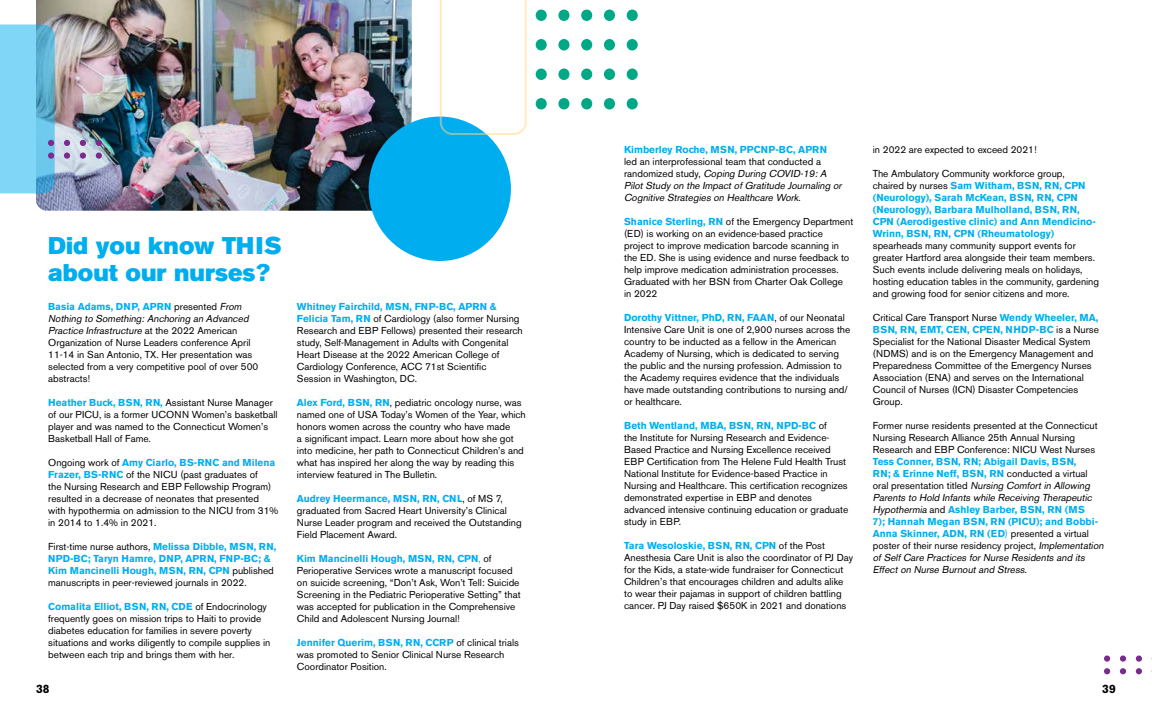
<style>
.page{position:relative;width:1152px;height:720px;background:#fff}
.page>*{position:absolute;margin:0;border:0;box-sizing:border-box;transform-origin:0 0}
.t1{font:24px/27px "Akzidenz Grotesk BE Super";color:#00aeef}
.t2{font:700 12px "Akzidenz Grotesk BE";color:#000}
.t3{font:10px/12px "Akzidenz Grotesk BE";color:#000}
.t4{font:italic 10px/12px "Akzidenz Grotesk BE";color:#000}
.t5{font:700 10px/12px "Akzidenz Grotesk BE";color:#00aeef}
.s1{font-weight:700;color:#00aeef}
.s2{font-style:italic}
.s3{font-weight:400;color:#000}
.s4{color:#00aeef}
.s5{font-style:normal}
.s6{font-weight:700;font-style:normal;color:#00aeef}
.s7{font-style:normal;color:#00aeef}
</style>
<div class="page">
<img style="left:36px;top:0;width:376px;height:211px">
<div style="left:369px;top:117px;width:142px;height:144px;background:#00aeef;border-radius:50%"></div>
<svg style="left:440px;top:0;width:87px;height:135px"></svg>
<svg style="left:96px;top:153px;width:6px;height:6px"></svg>
<svg style="left:64px;top:153px;width:6px;height:6px"></svg>
<svg style="left:80px;top:153px;width:6px;height:6px"></svg>
<svg style="left:96px;top:140px;width:6px;height:6px"></svg>
<svg style="left:64px;top:140px;width:6px;height:6px"></svg>
<svg style="left:80px;top:140px;width:6px;height:6px"></svg>
<svg style="left:0;top:25px;width:55px;height:168px;background:#74c9eb"></svg>
<svg style="left:604px;top:98px;width:11px;height:11px"></svg>
<div style="left:604px;top:39px;width:11px;height:11px;background:#00a886;border-radius:6px"></div>
<div style="left:604px;top:69px;width:11px;height:11px;background:#00a886;border-radius:6px"></div>
<svg style="left:604px;top:10px;width:11px;height:11px"></svg>
<svg style="left:627px;top:98px;width:11px;height:11px"></svg>
<div style="left:627px;top:39px;width:11px;height:11px;background:#00a886;border-radius:6px"></div>
<div style="left:627px;top:69px;width:11px;height:11px;background:#00a886;border-radius:6px"></div>
<svg style="left:627px;top:10px;width:11px;height:11px"></svg>
<svg style="left:581px;top:98px;width:11px;height:11px"></svg>
<div style="left:581px;top:39px;width:11px;height:11px;background:#00a886;border-radius:6px"></div>
<div style="left:581px;top:69px;width:11px;height:11px;background:#00a886;border-radius:6px"></div>
<svg style="left:581px;top:10px;width:11px;height:11px"></svg>
<svg style="left:558px;top:98px;width:12px;height:11px"></svg>
<div style="left:558px;top:39px;width:12px;height:11px;background:#00a886;border-radius:6px"></div>
<div style="left:558px;top:69px;width:12px;height:11px;background:#00a886;border-radius:6px"></div>
<svg style="left:558px;top:10px;width:12px;height:11px"></svg>
<svg style="left:536px;top:98px;width:11px;height:11px"></svg>
<div style="left:536px;top:39px;width:11px;height:11px;background:#00a886;border-radius:6px"></div>
<div style="left:536px;top:69px;width:11px;height:11px;background:#00a886;border-radius:6px"></div>
<svg style="left:536px;top:10px;width:11px;height:11px"></svg>
<svg style="left:1120px;top:668px;width:6px;height:6px"></svg>
<svg style="left:1136px;top:668px;width:6px;height:6px"></svg>
<svg style="left:1104px;top:668px;width:6px;height:6px"></svg>
<svg style="left:1120px;top:656px;width:6px;height:6px"></svg>
<svg style="left:1136px;top:656px;width:6px;height:6px"></svg>
<svg style="left:1104px;top:656px;width:6px;height:6px"></svg>
<h1 class="t1" style="left:48px;top:232px;width:235px">Did you know THIS about our nurses?</h1>
<p class="t3" style="left:48px;top:300px;width:212px"><span class="s1">Basia Adams, DNP, APRN</span> presented <span class="s2">From Nothing to Something: Anchoring an Advanced Practice Infrastructure</span> a t t h e 2 0 2 2 A m e r i c a n Organization of Nurse Leaders conference April 11-14 in San Antonio, TX. Her presentation was selected from a very competitive pool of over 500 abstracts!</p>
<p class="t3" style="left:48px;top:396px;width:231px"><span class="s1">Heather Buck, BSN, RN,</span> Assistant Nurse Manager of our PICU, is a former UCONN Women’s basketball player and was named to the Connecticut Women’s Basketball Hall of Fame.</p>
<p class="t3" style="left:48px;top:456px;width:232px">Ongoing work of <span class="s1">Amy Ciarlo, BS-RNC and Milena Frazer, BS-RNC</span> of the NICU (past graduates of<br>the Nursing Research and EBP Fellowship Program) resulted in a decrease of neonates that presented with hypothermia on admission to the NICU from 31% in 2014 to 1.4% in 2021.</p>
<p class="t5" style="left:48px;top:540px;width:229px"><span class="s3">First-time nurse authors,</span> Melissa Dibble, MSN, RN, NPD-BC; Taryn Hamre, DNP, APRN, FNP-BC; &amp; Kim Mancinelli Hough, MSN, RN, CPN <span class="s3">published manuscripts in peer-reviewed journals in 2022.</span></p>
<p class="t3" style="left:48px;top:600px;width:224px"><span class="s1">Comalita Elliot, BSN, RN, CDE</span> of Endocrinology frequently goes on mission trips to Haiti to provide diabetes education for families in severe poverty situations and works diligently to compile supplies in between each trip and brings them with her.</p>
<p class="t3" style="left:297px;top:300px;width:227px"><span class="s1">Whitney Fairchild, MSN, FNP-BC, APRN &amp; Felicia Tam, RN</span> of Cardiology (also former Nursing Research and EBP Fellows) presented their research study, Self-Management in Adults with Congenital Heart Disease at the 2022 American College of Cardiology Conference, ACC 71st Scientific Session in Washington, DC.</p>
<p class="t3" style="left:297px;top:396px;width:230px"><span class="s1">Alex Ford, BSN, RN</span>, pediatric oncology nurse, was named one of USA Today’s Women of the Year, which honors women across the country who have made<br>a significant impact. Learn more about how she got into medicine, her path to Connecticut Children’s and what has inspired her along the way by reading this interview featured in The Bulletin.</p>
<p class="t3" style="left:297px;top:492px;width:226px"><span class="s1">Audrey Heermance, MSN, RN, CNL</span>, of MS 7, graduated from Sacred Heart University’s Clinical Nurse Leader program and received the Outstanding Field Placement Award.</p>
<p class="t3" style="left:297px;top:552px;width:225px"><span class="s1">Kim Mancinelli Hough, MSN, RN, CPN</span><span class="s4">,</span> of Perioperative Services wrote a manuscript focused on suicide screening, “Don’t Ask, Won’t Tell: Suicide Screening in the Pediatric Perioperative Setting” that was accepted for publication in the Comprehensive Child and Adolescent Nursing Journal!</p>
<p class="t3" style="left:297px;top:636px;width:223px"><span class="s1">Jennifer Querim, BSN, RN, CCRP</span> of clinical trials was promoted to Senior Clinical Nurse Research<br>Coordinator Position.</p>
<p class="t5" style="left:624px;top:144px;width:204px">Kimberley Roche, MSN, PPCNP-BC, APRN</p>
<p class="t4" style="left:624px;top:155px;width:221px"><span class="s5">led an interprofessional team that conducted a<br>ra n d o m ize d st u dy,</span> Coping During COVID-19: A Pilot Study on the Impact of Gratitude Journaling or Cognitive Strategies on Healthcare Work<span class="s5">.</span></p>
<p class="t3" style="left:624px;top:215px;width:231px"><span class="s1">Shanice Sterling, RN</span> of the Emergency Department (ED) is working on an evidence-based practice project to improve medication barcode scanning in the ED. She is using evidence and nurse feedback to help improve medication administration processes.<br>Graduated with her BSN from Charter Oak College<br>in 2022</p>
<p class="t3" style="left:624px;top:311px;width:228px"><span class="s1">Dorothy Vittner, PhD, RN, FAAN</span>, of our Neonatal Intensive Care Unit is one of 2,900 nurses across the country to be inducted as a fellow in the American Academy of Nursing, which is dedicated to serving the public and the nursing profession. Admission to the Academy requires evidence that the individuals have made outstanding contributions to nursing and/ or healthcare.</p>
<p class="t3" style="left:624px;top:419px;width:226px"><span class="s1">Beth Wentland, MBA, BSN, RN, NPD-BC</span> of<br>the Institute for Nursing Research and Evidence-Based Practice and Nursing Excellence received EBP Certification from The Helene Fuld Health Trust National Institute for Evidence-based Practice in Nursing and Healthcare. This certification recognizes demonstrated expertise in EBP and denotes advanced intensive continuing education or graduate study in EBP.</p>
<p class="t3" style="left:624px;top:539px;width:231px"><span class="s1">Tara Wesoloskie, BSN, RN, CPN</span> of the Post Anesthesia Care Unit is also the coordinator of PJ Day for the Kids, a state-wide fundraiser for Connecticut Children’s that encourages children and adults alike to wear their pajamas in support of children battling cancer. PJ Day raised $650K in 2021 and donations</p>
<p class="t3" style="left:873px;top:143px;width:165px">in 2022 are expected to exceed 2021!</p>
<p class="t5" style="left:873px;top:168px;width:225px"><span class="s3">The Ambulatory Community workforce group, chaired by nurses</span> Sam Witham, BSN, RN, CPN (Neurology), Sarah McKean, BSN, RN, CPN (Neurology), Barbara Mulholland, BSN, RN, CPN (Aerodigestive clinic) and Ann Mendicino-Wrinn, BSN, RN, CPN (Rheumatology)</p>
<p class="t3" style="left:873px;top:239px;width:228px">spearheads many community support events for greater Hartford area alongside their team members.<br>Such events include delivering meals on holidays, hosting education tables in the community, gardening and growing food for senior citizens and more.</p>
<p class="t3" style="left:873px;top:311px;width:228px">Critical Care Transport Nurse <span class="s1">Wendy Wheeler, MA, BSN, RN, EMT, CEN, CPEN, NHDP-BC</span> is a Nurse Specialist for the National Disaster Medical System (NDMS) and is on the Emergency Management and Preparedness Committee of the Emergency Nurses Association (ENA) and serves on the International Council of Nurses (ICN) Disaster Competencies Group.</p>
<p class="t3" style="left:873px;top:419px;width:226px">Former nurse residents presented at the Connecticut<br>Nursing Research Alliance 25th Annual Nursing<br>Research and EBP Conference: NICU West Nurses</p>
<p class="t4" style="left:873px;top:455px;width:234px"><span class="s6">Tess Conner, BSN, RN; Abigail Davis, BSN,<br>RN; &amp; Erinne Neff, BSN, RN</span> <span class="s5">conducted a virtual<br>o ra l p re s e n t at i o n t i t l e d</span> Nursing Comfort in Allowing Parents to Hold Infants while Receiving Therapeutic Hypothermia <span class="s5">and</span> <span class="s6">Ashley Barber, BSN, RN (MS<br>7); Hannah Megan BSN, RN (PICU); and Bobbi-Anna Skinner, ADN, RN (ED</span><span class="s7">)</span> <span class="s5">presented a virtual poster of their nurse residency project,</span> Implementation of Self Care Practices for Nurse Residents and its Effect on Nurse Burnout and Stress.</p>
<p class="t2" style="left:36px;top:682px;width:15px">38</p>
<p class="t2" style="left:1102px;top:682px;width:15px">39</p>
</div>
